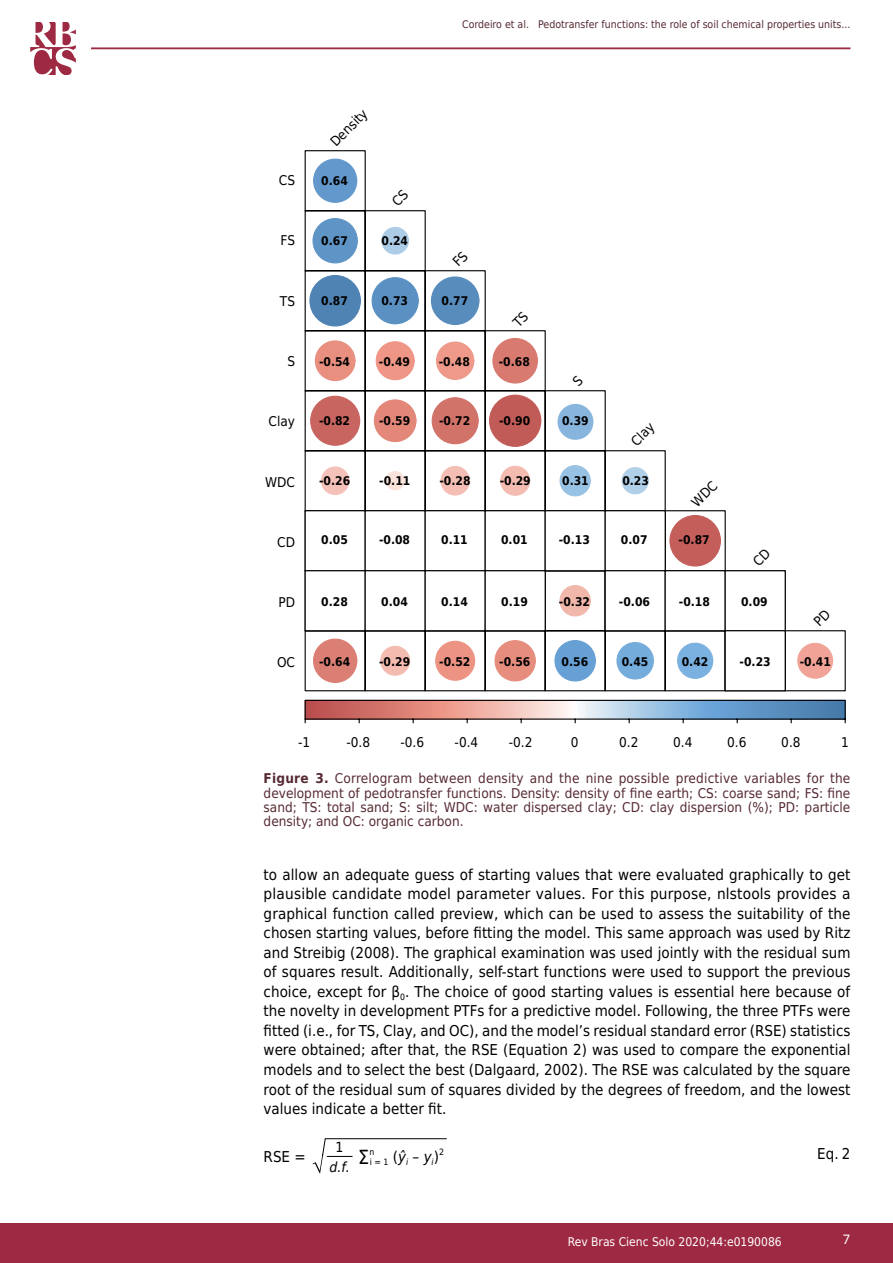
<style>
.page{position:relative;width:893px;height:1263px;background:#fff}
.page>*{position:absolute;margin:0;border:0;box-sizing:border-box;transform-origin:0 0}
.t1{font:19.5px "DejaVu Sans Condensed";color:#000}
.t2{font:15px/19.5px "DejaVu Sans Condensed";color:#000;text-align:justify}
.t3{font:italic 13.95px "DejaVu Sans Condensed";color:#000}
.t4{font:13.95px "DejaVu Sans Condensed";color:#000}
.t5{font:13.5px/14.2px "DejaVu Sans Condensed";color:#562a32;text-align:justify}
.t6{font:13.5px "DejaVu Sans Condensed";color:#000}
.t7{font:13.5px "Akkurat Pro";color:#fff}
.t8{font:700 12px "DejaVu Sans Condensed";color:#000}
.t9{font:12px "DejaVu Sans Condensed";color:#fff}
.t10{font:10.5px "DejaVu Sans Condensed";color:#562a32}
.t11{font:8.7px/9.9px "DejaVu Sans Condensed";color:#000}
.s1{font-weight:700}
.s2{font-style:italic}
</style>
<div class="page">
<div style="left:0;top:1223px;width:893px;height:40px;background:#9e2943"></div>
<hr style="left:91px;top:47px;width:759px;height:2px;background:#9e2943">
<svg style="left:30px;top:22px;width:46px;height:52px"></svg>
<hr style="left:325px;top:1138px;width:122px;height:1px;background:#000">
<svg style="left:313px;top:1138px;width:39px;height:36px"></svg>
<svg style="left:304px;top:150px;width:542px;height:542px"></svg>
<div style="left:305px;top:510px;width:61px;height:61px;background:#fff;border:1px solid #000"></div>
<div style="left:305px;top:570px;width:61px;height:61px;background:#fff;border:1px solid #000"></div>
<div style="left:365px;top:510px;width:61px;height:61px;background:#fff;border:1px solid #000"></div>
<div style="left:365px;top:570px;width:61px;height:61px;background:#fff;border:1px solid #000"></div>
<div style="left:425px;top:510px;width:61px;height:61px;background:#fff;border:1px solid #000"></div>
<div style="left:425px;top:570px;width:61px;height:61px;background:#fff;border:1px solid #000"></div>
<div style="left:485px;top:510px;width:61px;height:61px;background:#fff;border:1px solid #000"></div>
<div style="left:485px;top:570px;width:61px;height:61px;background:#fff;border:1px solid #000"></div>
<div style="left:545px;top:510px;width:61px;height:61px;background:#fff;border:1px solid #000"></div>
<div style="left:605px;top:510px;width:61px;height:61px;background:#fff;border:1px solid #000"></div>
<div style="left:605px;top:570px;width:61px;height:61px;background:#fff;border:1px solid #000"></div>
<div style="left:665px;top:570px;width:61px;height:61px;background:#fff;border:1px solid #000"></div>
<div style="left:725px;top:570px;width:61px;height:61px;background:#fff;border:1px solid #000"></div>
<div style="left:725px;top:630px;width:61px;height:61px;background:#fff;border:1px solid #000"></div>
<svg style="left:304px;top:699px;width:542px;height:25px"></svg>
<div style="left:557px;top:404px;width:36px;height:36px;background:#87b5dd;border-radius:50%"></div>
<svg style="left:752px;top:548px;width:19px;height:18px"></svg>
<svg style="left:691px;top:480px;width:27px;height:27px"></svg>
<svg style="left:813px;top:609px;width:18px;height:18px"></svg>
<svg style="left:391px;top:189px;width:18px;height:18px"></svg>
<svg style="left:452px;top:250px;width:17px;height:17px"></svg>
<svg style="left:512px;top:310px;width:17px;height:18px"></svg>
<svg style="left:572px;top:375px;width:12px;height:12px"></svg>
<p class="t10" style="left:462px;top:16px;width:390px">Cordeiro et al. Pedotransfer functions: the role of soil chemical properties units...</p>
<p class="t6" style="left:325px;top:136px;width:48px;rotate:-45deg">Density</p>
<p class="t6" style="left:279px;top:169px;width:18px">CS</p>
<p class="t8" style="left:321px;top:171px;width:28px">0.64</p>
<p class="t6" style="left:280px;top:230px;width:16px">FS</p>
<p class="t8" style="left:321px;top:231px;width:28px">0.67</p>
<p class="t8" style="left:381px;top:231px;width:28px">0.24</p>
<p class="t6" style="left:280px;top:290px;width:17px">TS</p>
<p class="t8" style="left:321px;top:291px;width:28px">0.87</p>
<p class="t8" style="left:381px;top:291px;width:28px">0.73</p>
<p class="t8" style="left:442px;top:291px;width:28px">0.77</p>
<p class="t6" style="left:287px;top:350px;width:9px">S</p>
<p class="t8" style="left:319px;top:351px;width:33px">-0.54</p>
<p class="t8" style="left:379px;top:351px;width:33px">-0.49</p>
<p class="t8" style="left:439px;top:351px;width:33px">-0.48</p>
<p class="t8" style="left:499px;top:351px;width:33px">-0.68</p>
<p class="t6" style="left:269px;top:410px;width:28px">Clay</p>
<p class="t8" style="left:319px;top:411px;width:33px">-0.82</p>
<p class="t8" style="left:379px;top:411px;width:33px">-0.59</p>
<p class="t8" style="left:439px;top:411px;width:33px">-0.72</p>
<p class="t8" style="left:499px;top:411px;width:33px">-0.90</p>
<p class="t8" style="left:562px;top:410px;width:28px">0.39</p>
<p class="t6" style="left:626px;top:436px;width:28px;rotate:-45deg">Clay</p>
<p class="t6" style="left:265px;top:471px;width:31px">WDC</p>
<p class="t8" style="left:319px;top:471px;width:33px">-0.26</p>
<p class="t8" style="left:379px;top:471px;width:33px">-0.11</p>
<p class="t8" style="left:439px;top:471px;width:33px">-0.28</p>
<p class="t8" style="left:500px;top:471px;width:33px">-0.29</p>
<p class="t8" style="left:562px;top:471px;width:28px">0.31</p>
<p class="t8" style="left:622px;top:471px;width:28px">0.23</p>
<p class="t6" style="left:277px;top:531px;width:19px">CD</p>
<p class="t8" style="left:321px;top:530px;width:28px">0.05</p>
<p class="t8" style="left:379px;top:530px;width:33px">-0.08</p>
<p class="t8" style="left:441px;top:530px;width:28px">0.11</p>
<p class="t8" style="left:501px;top:530px;width:28px">0.01</p>
<p class="t8" style="left:559px;top:530px;width:33px">-0.13</p>
<p class="t8" style="left:621px;top:530px;width:28px">0.07</p>
<p class="t8" style="left:679px;top:530px;width:33px">-0.87</p>
<p class="t6" style="left:278px;top:591px;width:18px">PD</p>
<p class="t8" style="left:321px;top:592px;width:28px">0.28</p>
<p class="t8" style="left:381px;top:592px;width:28px">0.04</p>
<p class="t8" style="left:441px;top:592px;width:28px">0.14</p>
<p class="t8" style="left:501px;top:592px;width:28px">0.19</p>
<p class="t8" style="left:559px;top:592px;width:33px">-0.32</p>
<p class="t8" style="left:619px;top:592px;width:33px">-0.06</p>
<p class="t8" style="left:679px;top:592px;width:33px">-0.18</p>
<p class="t8" style="left:741px;top:592px;width:28px">0.09</p>
<p class="t6" style="left:277px;top:651px;width:20px">OC</p>
<p class="t8" style="left:319px;top:652px;width:33px">-0.64</p>
<p class="t8" style="left:379px;top:652px;width:33px">-0.29</p>
<p class="t8" style="left:439px;top:652px;width:33px">-0.52</p>
<p class="t8" style="left:499px;top:652px;width:33px">-0.56</p>
<p class="t8" style="left:562px;top:652px;width:28px">0.56</p>
<p class="t8" style="left:622px;top:652px;width:28px">0.45</p>
<p class="t8" style="left:682px;top:652px;width:28px">0.42</p>
<p class="t8" style="left:740px;top:652px;width:33px">-0.23</p>
<p class="t8" style="left:800px;top:652px;width:33px">-0.41</p>
<p class="t6" style="left:298px;top:731px;width:14px">-1</p>
<p class="t6" style="left:346px;top:731px;width:25px">-0.8</p>
<p class="t6" style="left:401px;top:731px;width:25px">-0.6</p>
<p class="t6" style="left:455px;top:731px;width:25px">-0.4</p>
<p class="t6" style="left:509px;top:731px;width:25px">-0.2</p>
<p class="t6" style="left:571px;top:731px;width:9px">0</p>
<p class="t6" style="left:619px;top:731px;width:21px">0.2</p>
<p class="t6" style="left:673px;top:731px;width:21px">0.4</p>
<p class="t6" style="left:727px;top:731px;width:21px">0.6</p>
<p class="t6" style="left:781px;top:731px;width:21px">0.8</p>
<p class="t6" style="left:841px;top:731px;width:9px">1</p>
<p class="t5" style="left:264px;top:771px;width:588px"><span class="s1">Figure 3.</span> Correlogram between density and the nine possible predictive variables for the development of pedotransfer functions. Density: density of fine earth; CS: coarse sand; FS: fine sand; TS: total sand; S: silt; WDC: water dispersed clay; CD: clay dispersion (%); PD: particle density; and OC: organic carbon.</p>
<p class="t2" style="left:264px;top:864px;width:588px">to allow an adequate guess of starting values that were evaluated graphically to get plausible candidate model parameter values. For this purpose, nlstools provides a graphical function called preview, which can be used to assess the suitability of the chosen starting values, before fitting the model. This same approach was used by Ritz and Streibig (2008). The graphical examination was used jointly with the residual sum of squares result. Additionally, self-start functions were used to support the previous choice, except for β<sub>0</sub>. The choice of good starting values is essential here because of the novelty in development PTFs for a predictive model. Following, the three PTFs were fitted (i.e., for TS, Clay, and OC), and the model’s residual standard error (RSE) statistics were obtained; after that, the RSE (Equation 2) was used to compare the exponential models and to select the best (Dalgaard, 2002). The RSE was calculated by the square root of the residual sum of squares divided by the degrees of freedom, and the lowest values indicate a better fit.</p>
<p class="t2" style="left:264px;top:1146px;width:44px">RSE =</p>
<h1 class="t1" style="left:358px;top:1141px;width:13px">Σ</h1>
<p class="t11" style="left:369px;top:1146px;width:71px">n<br>i = 1 <sup>(</sup><sup>ŷ</sup><span class="s2">i</span> <sup>–</sup> <sup>y</sup><span class="s2">i</span><sup>)</sup></p>
<p class="t4" style="left:336px;top:1136px;width:9px">1</p>
<p class="t11" style="left:439px;top:1146px;width:6px">2</p>
<p class="t3" style="left:330px;top:1156px;width:22px">d.f.</p>
<p class="t2" style="left:817px;top:1143px;width:35px">Eq. 2</p>
<p class="t9" style="left:568px;top:1231px;width:215px">Rev Bras Cienc Solo 2020;44:e0190086</p>
<p class="t7" style="left:843px;top:1231px;width:9px">7</p>
</div>
